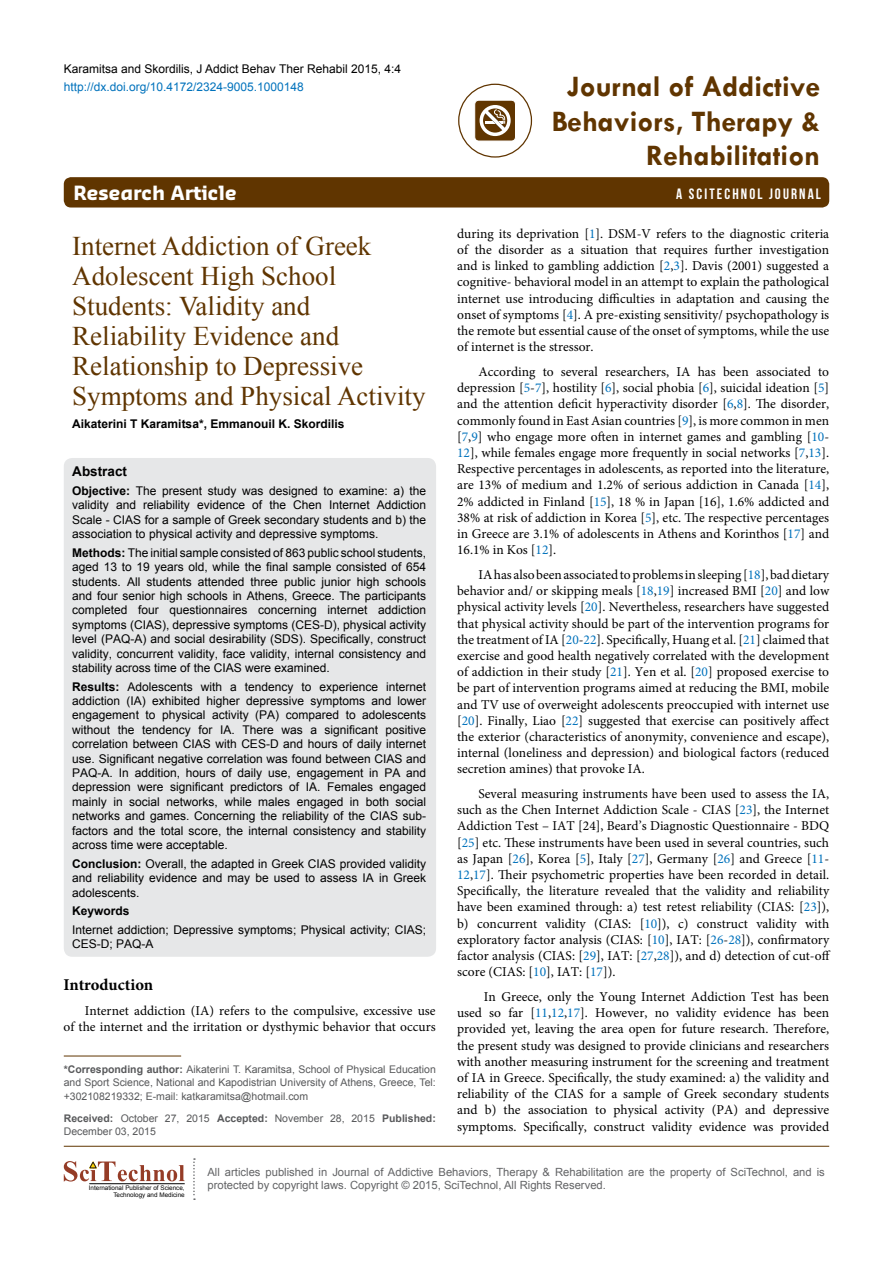
<style>
.page{position:relative;width:893px;height:1263px;background:#fff}
.page>*{position:absolute;margin:0;border:0;box-sizing:border-box;transform-origin:0 0}
.t1{font:700 30px/34.5px "Tw Cen";color:#603500;text-align:right}
.t2{font:27px/30px "Times New Roman";color:#603500}
.t3{font:700 19.2px "Sansa";color:#fff}
.t4{font:700 16.5px "Minion Pro";letter-spacing:-.005em;color:#000}
.t5{font:15px "Bebas Neue";letter-spacing:.14em;color:#fff}
.t6{font:13.5px/16.2px "Minion Pro";color:#000;text-align:justify}
.t7{font:700 13.5px "Arial";color:#000}
.t8{font:12px/14.4px "Arial";color:#000;text-align:justify}
.t9{font:700 12px "Arial";color:#000}
.t10{font:12px "Arial";color:#0072bc}
.t11{font:11.25px "Arial";color:#636466}
.t12{font:10.5px/13.5px "Arial";color:#58595b;text-align:justify}
.t13{font:6.3px "Arial";color:#000}
.s1{font-weight:700}
.s2{color:#0072bc}
</style>
<div class="page">
<div style="left:64px;top:177px;width:765px;height:30px;background:#603500;border-radius:7px"></div>
<hr style="left:64px;top:1146px;width:765px;height:1px;background:#603500">
<svg style="left:475px;top:100px;width:41px;height:41px"></svg>
<div style="left:480px;top:105px;width:31px;height:31px;border:3px solid #fff;border-radius:50%"></div>
<div style="left:458px;top:84px;width:74px;height:74px;border:1px solid #603500;border-radius:50%"></div>
<svg style="left:193px;top:1158px;width:2px;height:42px"></svg>
<svg style="left:64px;top:1161px;width:121px;height:20px"></svg>
<hr style="left:89px;top:1183px;width:96px;height:1px;background:#000">
<div style="left:64px;top:458px;width:372px;height:499px;background:#e6e7e8;border-radius:9px"></div>
<hr style="left:64px;top:1056px;width:117px;height:1px;background:#603500">
<p class="t8" style="left:64px;top:61px;width:339px">Karamitsa and Skordilis, J Addict Behav Ther Rehabil 2015, 4:4</p>
<p class="t10" style="left:64px;top:78px;width:242px">http://dx.doi.org/10.4172/2324-9005.1000148</p>
<h1 class="t1" style="left:552px;top:69px;width:270px">Journal of Addictive<br>Behaviors, Therapy &amp;<br>Rehabilitation</h1>
<h3 class="t3" style="left:74px;top:181px;width:165px">Research Article</h3>
<p class="t5" style="left:676px;top:186px;width:146px">A SCITECHNOL JOURNAL</p>
<h2 class="t2" style="left:72px;top:231px;width:355px">Internet Addiction of Greek<br>Adolescent High School<br>Students: Validity and<br>Reliability Evidence and<br>Relationship to Depressive<br>Symptoms and Physical Activity</h2>
<p class="t9" style="left:72px;top:416px;width:274px">Aikaterini T Karamitsa*, Emmanouil K. Skordilis</p>
<p class="t7" style="left:72px;top:463px;width:56px">Abstract</p>
<p class="t8" style="left:72px;top:484px;width:356px"><span class="s1">Objective:</span> The present study was designed to examine: a) the validity and reliability evidence of the Chen Internet Addiction Scale - CIAS for a sample of Greek secondary students and b) the association to physical activity and depressive symptoms.</p>
<p class="t8" style="left:72px;top:545px;width:356px"><span class="s1">Methods:</span> The initial sample consisted of 863 public school students, aged 13 to 19 years old, while the final sample consisted of 654 students. All students attended three public junior high schools and four senior high schools in Athens, Greece. The participants completed four questionnaires concerning internet addiction symptoms (CIAS), depressive symptoms (CES-D), physical activity level (PAQ-A) and social desirability (SDS). Specifically, construct validity, concurrent validity, face validity, internal consistency and stability across time of the CIAS were examined.</p>
<p class="t8" style="left:72px;top:679px;width:355px"><span class="s1">Results:</span> Adolescents with a tendency to experience internet addiction (IA) exhibited higher depressive symptoms and lower engagement to physical activity (PA) compared to adolescents without the tendency for IA. There was a significant positive correlation between CIAS with CES-D and hours of daily internet use. Significant negative correlation was found between CIAS and PAQ-A. In addition, hours of daily use, engagement in PA and depression were significant predictors of IA. Females engaged mainly in social networks, while males engaged in both social networks and games. Concerning the reliability of the CIAS sub&shy;factors and the total score, the internal consistency and stability across time were acceptable.</p>
<p class="t8" style="left:72px;top:856px;width:355px"><span class="s1">Conclusion:</span> Overall, the adapted in Greek CIAS provided validity and reliability evidence and may be used to assess IA in Greek adolescents.</p>
<p class="t9" style="left:72px;top:903px;width:59px">Keywords</p>
<p class="t8" style="left:72px;top:922px;width:355px">Internet addiction; Depressive symptoms; Physical activity; CIAS;<br>CES-D; PAQ-A</p>
<p class="t4" style="left:64px;top:973px;width:91px">Introduction</p>
<p class="t6" style="left:64px;top:1002px;width:374px;text-align:right">Internet addiction (IA) refers to the compulsive, excessive use<br>of the internet and the irritation or dysthymic behavior that occurs</p>
<p class="t12" style="left:64px;top:1062px;width:374px"><span class="s1">*Corresponding author:</span> Aikaterini T. Karamitsa, School of Physical Education and Sport Science, National and Kapodistrian University of Athens, Greece, Tel: +302108219332; E-mail: katkaramitsa@hotmail.com</p>
<p class="t12" style="left:64px;top:1111px;width:374px"><span class="s1">Received:</span> October 27, 2015 <span class="s1">Accepted:</span> November 28, 2015 <span class="s1">Published:<br></span>December 03, 2015</p>
<p class="t6" style="left:457px;top:225px;width:374px">during its deprivation [<span class="s2">1</span>]. DSM-V refers to the diagnostic criteria of the disorder as a situation that requires further investigation and is linked to gambling addiction [<span class="s2">2</span>,<span class="s2">3</span>]. Davis (2001) suggested a cognitive- behavioral model in an attempt to explain the pathological internet use introducing difficulties in adaptation and causing the onset of symptoms [<span class="s2">4</span>]. A pre-existing sensitivity/ psychopathology is the remote but essential cause of the onset of symptoms, while the use of internet is the stressor.</p>
<p class="t6" style="left:457px;top:364px;width:374px;text-indent:21px">According to several researchers, IA has been associated to depression [<span class="s2">5</span>-<span class="s2">7</span>], hostility [<span class="s2">6</span>], social phobia [<span class="s2">6</span>], suicidal ideation [<span class="s2">5</span>] and the attention deficit hyperactivity disorder [<span class="s2">6</span>,<span class="s2">8</span>]. The disorder, commonly found in East Asian countries [<span class="s2">9</span>], is more common in men [<span class="s2">7</span>,<span class="s2">9</span>] who engage more often in internet games and gambling [<span class="s2">10</span>- <span class="s2">12</span>], while females engage more frequently in social networks [<span class="s2">7</span>,<span class="s2">13</span>].<br>Respective percentages in adolescents, as reported into the literature, are 13% of medium and 1.2% of serious addiction in Canada [<span class="s2">14</span>], 2% addicted in Finland [<span class="s2">15</span>], 18 % in Japan [16], 1.6% addicted and 38% at risk of addiction in Korea [<span class="s2">5</span>], etc. The respective percentages in Greece are 3.1% of adolescents in Athens and Korinthos [<span class="s2">17</span>] and 16.1% in Kos [<span class="s2">12</span>].</p>
<p class="t6" style="left:457px;top:566px;width:374px;text-indent:21px">IA has also been associated to problems in sleeping [<span class="s2">18</span>], bad dietary behavior and/ or skipping meals [<span class="s2">18</span>,<span class="s2">19</span>] increased BMI [<span class="s2">20</span>] and low physical activity levels [<span class="s2">20</span>]. Nevertheless, researchers have suggested that physical activity should be part of the intervention programs for the treatment of IA [<span class="s2">20</span>-<span class="s2">22</span>]. Specifically, Huang et al. [<span class="s2">21</span>] claimed that exercise and good health negatively correlated with the development of addiction in their study [<span class="s2">21</span>]. Yen et al. [<span class="s2">20</span>] proposed exercise to be part of intervention programs aimed at reducing the BMI, mobile and TV use of overweight adolescents preoccupied with internet use [<span class="s2">20</span>]. Finally, Liao [<span class="s2">22</span>] suggested that exercise can positively affect the exterior (characteristics of anonymity, convenience and escape), internal (loneliness and depression) and biological factors (reduced secretion amines) that provoke IA.</p>
<p class="t6" style="left:457px;top:786px;width:375px;text-indent:21px">Several measuring instruments have been used to assess the IA, such as the Chen Internet Addiction Scale - CIAS [<span class="s2">23</span>], the Internet Addiction Test – IAT [24], Beard’s Diagnostic Questionnaire - BDQ [<span class="s2">25</span>] etc. These instruments have been used in several countries, such as Japan [<span class="s2">26</span>], Korea [<span class="s2">5</span>], Italy [<span class="s2">27</span>], Germany [<span class="s2">26</span>] and Greece [<span class="s2">11</span>- <span class="s2">12</span>,<span class="s2">17</span>]. Their psychometric properties have been recorded in detail.<br>Specifically, the literature revealed that the validity and reliability have been examined through: a) test retest reliability (CIAS: [<span class="s2">23</span>]), b) concurrent validity (CIAS: [<span class="s2">10</span>]), c) construct validity with exploratory factor analysis (CIAS: [<span class="s2">10</span>], IAT: [<span class="s2">26</span>-<span class="s2">28</span>]), confirmatory factor analysis (CIAS: [<span class="s2">29</span>], IAT: [<span class="s2">27</span>,<span class="s2">28</span>]), and d) detection of cut-off score (CIAS: [<span class="s2">10</span>], IAT: [<span class="s2">17</span>]).</p>
<p class="t6" style="left:457px;top:989px;width:374px;text-indent:27px">In Greece, only the Young Internet Addiction Test has been used so far [<span class="s2">11</span>,<span class="s2">12</span>,<span class="s2">17</span>]. However, no validity evidence has been provided yet, leaving the area open for future research. Therefore, the present study was designed to provide clinicians and researchers with another measuring instrument for the screening and treatment of IA in Greece. Specifically, the study examined: a) the validity and reliability of the CIAS for a sample of Greek secondary students and b) the association to physical activity (PA) and depressive symptoms. Specifically, construct validity evidence was provided</p>
<p class="t11" style="left:207px;top:1164px;width:619px">All articles published in Journal of Addictive Behaviors, Therapy &amp; Rehabilitation are the property of SciTechnol, and is</p>
<p class="t13" style="left:89px;top:1183px;width:97px">International Publisher of Science,</p>
<p class="t11" style="left:207px;top:1178px;width:400px">protected by copyright laws. Copyright © 2015, SciTechnol, All Rights Reserved.</p>
<p class="t13" style="left:113px;top:1191px;width:73px">Technology and Medicine</p>
</div>
